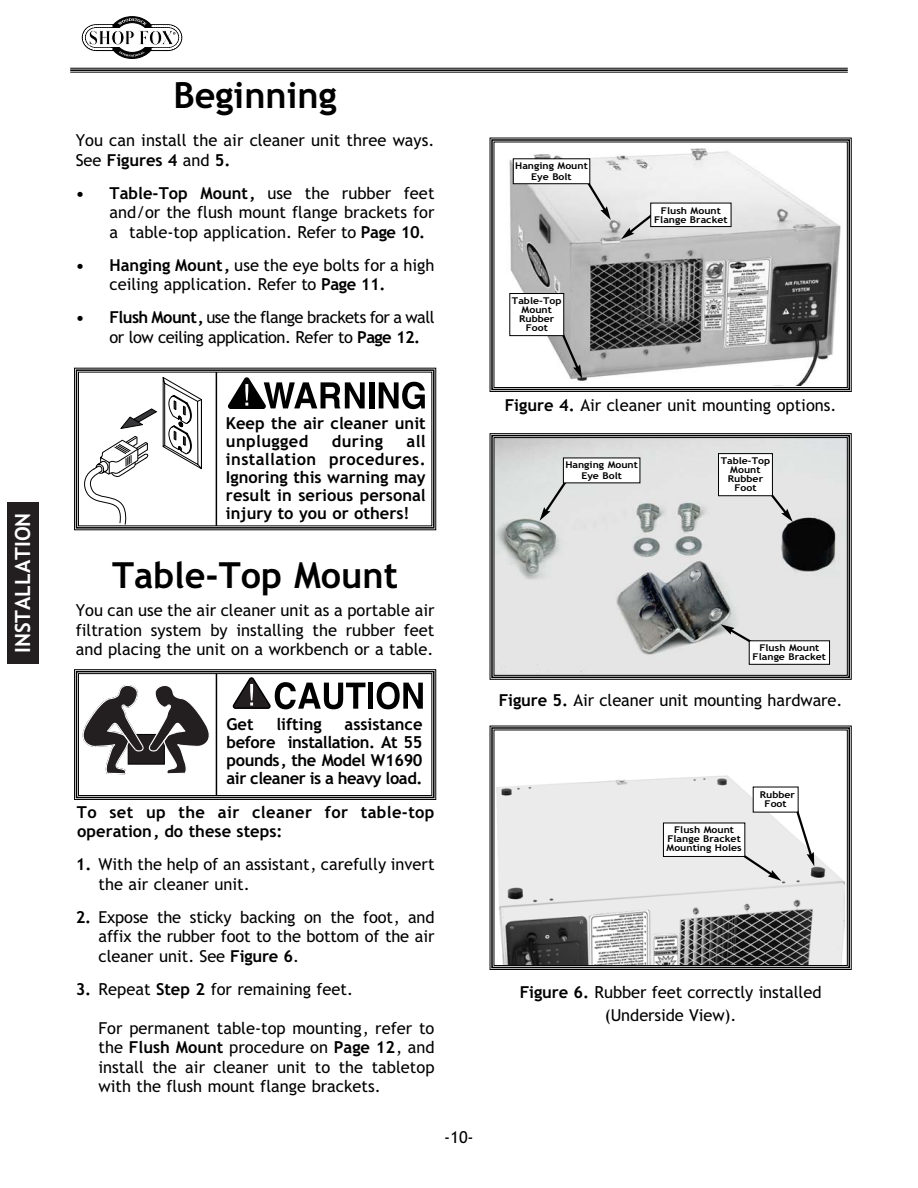
<style>
.page{position:relative;width:918px;height:1188px;background:#fff}
.page>*{position:absolute;margin:0;border:0;box-sizing:border-box;transform-origin:0 0}
.t1{font:36px "Trebuchet MS Bold";color:#000}
.t2{font:21px "Trebuchet MS Bold";color:#fff}
.t3{font:16.5px/19.5px "Trebuchet MS";color:#000}
.t4{font:16.5px/18px "Trebuchet MS Bold";color:#000;text-align:justify}
.t5{font:16.5px/19.5px "Trebuchet MS";letter-spacing:-.03em;color:#000}
.t6{font:16.5px/19.5px "Trebuchet MS Bold";letter-spacing:.02em;color:#000}
.t7{font:9.3px/9px "Trebuchet MS Bold";color:#000;text-align:center;scale:1.12 1}
.s1{font-family:"Trebuchet MS"}
.s2{font-family:"Trebuchet MS Bold"}
</style>
<div class="page">
<div style="left:7px;top:502px;width:31px;height:162px;background:#231f20"></div>
<svg style="left:232px;top:677px;width:133px;height:33px"></svg>
<div style="left:368px;top:683px;width:5px;height:26px;background:#000"></div>
<svg style="left:377px;top:682px;width:46px;height:27px"></svg>
<div style="left:74px;top:669px;width:362px;height:131px;border:1px solid #000"></div>
<div style="left:76px;top:671px;width:359px;height:127px;border:2px solid #000"></div>
<div style="left:78px;top:673px;width:354px;height:123px;border:1px solid #000"></div>
<svg style="left:81px;top:16px;width:102px;height:56px"></svg>
<hr style="left:70px;top:68px;width:778px;height:1px;background:#000">
<hr style="left:70px;top:69px;width:778px;height:2px;background:#000">
<hr style="left:70px;top:72px;width:778px;height:1px;background:#000">
<img style="left:509px;top:148px;width:332px;height:237px">
<div style="left:490px;top:138px;width:362px;height:254px;border:1px solid #000"></div>
<div style="left:491px;top:139px;width:359px;height:251px;border:2px solid #000"></div>
<div style="left:494px;top:142px;width:354px;height:246px;border:1px solid #000"></div>
<svg style="left:621px;top:211px;width:35px;height:28px"></svg>
<div style="left:651px;top:203px;width:80px;height:23px;background:#fff"></div>
<div style="left:650px;top:203px;width:81px;height:24px;border:1px solid #000"></div>
<svg style="left:584px;top:178px;width:27px;height:42px"></svg>
<div style="left:514px;top:159px;width:75px;height:24px;background:#fff"></div>
<div style="left:513px;top:158px;width:77px;height:26px;border:1px solid #000"></div>
<svg style="left:557px;top:325px;width:25px;height:54px"></svg>
<div style="left:510px;top:294px;width:53px;height:41px;background:#fff"></div>
<div style="left:509px;top:293px;width:55px;height:43px;border:1px solid #000"></div>
<svg style="left:228px;top:377px;width:137px;height:32px"></svg>
<div style="left:369px;top:382px;width:5px;height:26px;background:#000"></div>
<svg style="left:379px;top:382px;width:46px;height:27px"></svg>
<div style="left:76px;top:369px;width:359px;height:160px;border:2px solid #000"></div>
<svg style="left:84px;top:377px;width:118px;height:147px"></svg>
<hr style="left:216px;top:372px;width:1px;height:154px;background:#000">
<svg style="left:82px;top:684px;width:128px;height:90px"></svg>
<hr style="left:216px;top:674px;width:1px;height:122px;background:#000">
<img style="left:496px;top:439px;width:350px;height:235px">
<div style="left:490px;top:433px;width:362px;height:247px;border:1px solid #000"></div>
<div style="left:491px;top:435px;width:359px;height:243px;border:2px solid #000"></div>
<div style="left:494px;top:437px;width:354px;height:239px;border:1px solid #000"></div>
<img style="left:496px;top:775px;width:348px;height:189px">
<div style="left:490px;top:726px;width:362px;height:244px;border:1px solid #000"></div>
<div style="left:491px;top:727px;width:359px;height:241px;border:2px solid #000"></div>
<div style="left:494px;top:730px;width:354px;height:236px;border:1px solid #000"></div>
<svg style="left:540px;top:467px;width:36px;height:54px"></svg>
<svg style="left:758px;top:479px;width:35px;height:43px"></svg>
<svg style="left:721px;top:624px;width:47px;height:29px"></svg>
<div style="left:564px;top:458px;width:76px;height:24px;background:#fff"></div>
<div style="left:719px;top:454px;width:53px;height:41px;background:#fff"></div>
<div style="left:718px;top:453px;width:55px;height:43px;border:1px solid #000"></div>
<svg style="left:791px;top:798px;width:23px;height:68px"></svg>
<div style="left:754px;top:787px;width:44px;height:25px;background:#fff"></div>
<svg style="left:729px;top:845px;width:52px;height:36px"></svg>
<div style="left:664px;top:823px;width:80px;height:33px;background:#fff"></div>
<div style="left:663px;top:823px;width:82px;height:34px;border:1px solid #000"></div>
<div style="left:750px;top:641px;width:79px;height:23px;background:#fff"></div>
<div style="left:749px;top:640px;width:81px;height:25px;border:1px solid #000"></div>
<p class="t2" style="left:16px;top:653px;width:142px;rotate:-90deg">INSTALLATION</p>
<h1 class="t1" style="left:173px;top:84px;width:165px">Beginning</h1>
<p class="t3" style="left:76px;top:132px;width:360px">You can install the air cleaner unit three ways.</p>
<p class="t4" style="left:76px;top:153px;width:156px"><span class="s1">See</span> Figures 4 <span class="s1">and</span> 5.</p>
<p class="t4" style="left:76px;top:186px;width:360px">• Table-Top Mount, <span class="s1">use the rubber feet</span></p>
<p class="t3" style="left:110px;top:204px;width:326px">and/or the flush mount flange brackets for a table-top application. Refer to <span class="s2">Page 10.</span></p>
<p class="t3" style="left:110px;top:256px;width:327px;text-indent:-34px"><span class="s2">• Hanging Mount,</span> use the eye bolts for a high ceiling application. Refer to <span class="s2">Page 11.</span></p>
<p class="t5" style="left:110px;top:309px;width:327px;text-indent:-34px"><span class="s2">• Flush Mount,</span> use the flange brackets for a wall or low ceiling application. Refer to <span class="s2">Page 12.</span></p>
<p class="t4" style="left:226px;top:417px;width:201px">Keep the air cleaner unit unplugged</p>
<p class="t4" style="left:226px;top:435px;width:201px;text-indent:181px">all installation procedures.<br>Ignoring this warning may result in serious personal injury to you or others!</p>
<p class="t4" style="left:332px;top:435px;width:53px">during</p>
<h1 class="t1" style="left:112px;top:563px;width:287px">Table-Top Mount</h1>
<p class="t3" style="left:76px;top:602px;width:360px;text-align:justify">You can use the air cleaner unit as a portable air filtration system by installing the rubber feet and placing the unit on a workbench or a table.</p>
<p class="t4" style="left:226px;top:718px;width:29px">Get</p>
<p class="t4" style="left:276px;top:718px;width:47px">lifting</p>
<p class="t4" style="left:227px;top:718px;width:198px;text-indent:118px">assistance before installation. At 55 pounds, the Model W1690 air cleaner is a heavy load.</p>
<p class="t6" style="left:77px;top:804px;width:359px">To set up the air cleaner for table-top operation, do these steps:</p>
<p class="t3" style="left:99px;top:856px;width:338px;text-indent:-23px"><span class="s2">1.</span> With the help of an assistant, carefully invert the air cleaner unit.</p>
<p class="t3" style="left:99px;top:908px;width:338px;text-align:justify;text-indent:-23px"><span class="s2">2.</span> Expose the sticky backing on the foot, and affix the rubber foot to the bottom of the air cleaner unit. See <span class="s2">Figure 6</span>.</p>
<p class="t3" style="left:76px;top:980px;width:279px"><span class="s2">3.</span> Repeat <span class="s2">Step 2</span> for remaining feet.</p>
<p class="t3" style="left:99px;top:1019px;width:338px;text-align:justify">For permanent table-top mounting, refer to the <span class="s2">Flush Mount</span> procedure on <span class="s2">Page 12</span>, and install the air cleaner unit to the tabletop with the flush mount flange brackets.</p>
<p class="t3" style="left:444px;top:1129px;width:31px">-10-</p>
<p class="t7" style="left:515px;top:162px;width:66px;line-height:10.5px">Hanging Mount<br>Eye Bolt</p>
<p class="t7" style="left:512px;top:297px;width:46px">Table-Top<br>Mount<br>Rubber<br>Foot</p>
<p class="t7" style="left:654px;top:207px;width:67px">Flush Mount<br>Flange Bracket</p>
<p class="t3" style="left:505px;top:397px;width:333px"><span class="s2">Figure 4.</span> Air cleaner unit mounting options.</p>
<p class="t7" style="left:565px;top:461px;width:66px;line-height:10.5px">Hanging Mount<br>Eye Bolt</p>
<p class="t7" style="left:721px;top:457px;width:46px">Table-Top<br>Mount<br>Rubber<br>Foot</p>
<p class="t7" style="left:753px;top:645px;width:67px">Flush Mount<br>Flange Bracket</p>
<p class="t3" style="left:499px;top:691px;width:345px"><span class="s2">Figure 5.</span> Air cleaner unit mounting hardware.</p>
<p class="t7" style="left:667px;top:827px;width:69px">Flush Mount<br>Flange Bracket<br>Mounting Holes</p>
<p class="t7" style="left:760px;top:791px;width:33px">Rubber<br>Foot</p>
<p class="t3" style="left:520px;top:982px;width:303px;line-height:23px;text-align:center"><span class="s2">Figure 6.</span> Rubber feet correctly installed (Underside View).</p>
</div>
